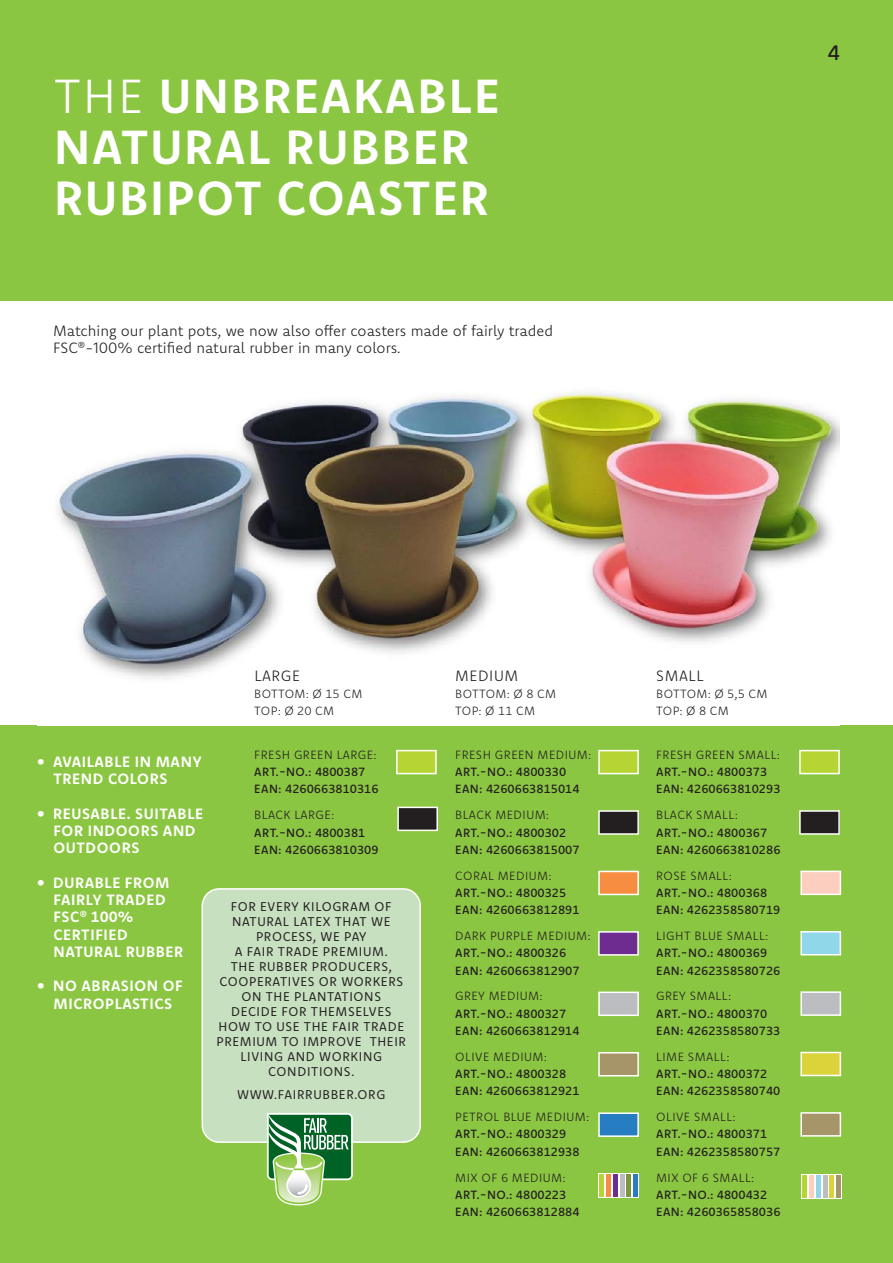
<style>
.page{position:relative;width:893px;height:1263px;background:#8bc642}
.page>*{position:absolute;margin:0;border:0;box-sizing:border-box;transform-origin:0 0}
.Fliesstext{font:700 48px/51px "Komet Pro";letter-spacing:.04em;color:#fff}
.t1{font:500 21px "Komet Pro";color:#231f20}
.Fliesstext-2{font:700 15px/17.2px "Komet Pro";letter-spacing:.04em;color:#fff}
.t2{font:300 15px/17.2px "Komet Pro";color:#231f20}
.t3{font:12.75px/15px "Komet Pro";letter-spacing:.05em;color:#231f20;text-align:center}
.t4{font:500 12px "Komet Pro";color:#231f20}
.t5{font:300 12px/17.2px "Komet Pro";letter-spacing:.04em;color:#231f20}
.s1{font-weight:300}
.s2{font-weight:500}
</style>
<div class="page">
<div style="left:598px;top:991px;width:41px;height:25px;background:#bcbdc0;border:2px solid #fff"></div>
<div style="left:598px;top:1052px;width:41px;height:24px;background:#a59568;border:2px solid #fff"></div>
<div style="left:598px;top:1112px;width:41px;height:25px;background:#277dc1;border:2px solid #fff"></div>
<div style="left:598px;top:931px;width:41px;height:25px;background:#6e2c91;border:2px solid #fff"></div>
<div style="left:599px;top:811px;width:39px;height:23px;background:#231f20"></div>
<div style="left:598px;top:810px;width:41px;height:25px;border:2px solid #fff"></div>
<div style="left:599px;top:751px;width:39px;height:22px;background:#b7d435"></div>
<div style="left:598px;top:750px;width:41px;height:24px;border:2px solid #fff"></div>
<div style="left:598px;top:871px;width:41px;height:24px;background:#f68d40;border:2px solid #fff"></div>
<svg style="left:598px;top:1173px;width:41px;height:24px"></svg>
<hr style="left:620px;top:1173px;width:4px;height:23px;background:#bcbdc0">
<hr style="left:627px;top:1173px;width:4px;height:23px;background:#7b9540">
<hr style="left:634px;top:1173px;width:4px;height:23px;background:#277dc1">
<hr style="left:613px;top:1173px;width:4px;height:23px;background:#6e2c91">
<div style="left:599px;top:1173px;width:5px;height:23px;background:#b7d435"></div>
<hr style="left:606px;top:1173px;width:4px;height:23px;background:#f68d40">
<div style="left:398px;top:807px;width:39px;height:23px;background:#231f20"></div>
<div style="left:397px;top:807px;width:41px;height:24px;border:2px solid #fff"></div>
<div style="left:397px;top:751px;width:39px;height:22px;background:#b7d435"></div>
<div style="left:396px;top:750px;width:41px;height:24px;border:2px solid #fff"></div>
<div style="left:800px;top:811px;width:39px;height:23px;background:#231f20"></div>
<div style="left:799px;top:810px;width:41px;height:25px;border:2px solid #fff"></div>
<div style="left:801px;top:871px;width:39px;height:23px;background:#fbcec0"></div>
<div style="left:800px;top:871px;width:41px;height:24px;border:2px solid #fff"></div>
<div style="left:801px;top:932px;width:39px;height:23px;background:#90d7e9"></div>
<div style="left:800px;top:931px;width:41px;height:24px;border:2px solid #fff"></div>
<div style="left:801px;top:992px;width:39px;height:23px;background:#bcbdc0"></div>
<div style="left:800px;top:991px;width:41px;height:25px;border:2px solid #fff"></div>
<div style="left:801px;top:1052px;width:39px;height:23px;background:#dbd33a"></div>
<div style="left:800px;top:1052px;width:41px;height:24px;border:2px solid #fff"></div>
<div style="left:801px;top:1113px;width:39px;height:23px;background:#a59568"></div>
<div style="left:800px;top:1112px;width:41px;height:24px;border:2px solid #fff"></div>
<div style="left:800px;top:751px;width:39px;height:22px;background:#b7d435"></div>
<div style="left:799px;top:750px;width:41px;height:24px;border:2px solid #fff"></div>
<div style="left:0;top:301px;width:893px;height:424px;background:#fff"></div>
<img style="left:57px;top:391px;width:783px;height:288px">
<div style="left:202px;top:889px;width:218px;height:253px;background:#c7e0bf;border-radius:17px"></div>
<div style="left:202px;top:888px;width:219px;height:255px;border:2px solid #fff;border-radius:17px"></div>
<svg style="left:267px;top:1113px;width:86px;height:92px"></svg>
<svg style="left:801px;top:1174px;width:41px;height:24px"></svg>
<hr style="left:823px;top:1175px;width:4px;height:23px;background:#bcbdc0">
<hr style="left:830px;top:1175px;width:4px;height:23px;background:#dbd33a">
<div style="left:836px;top:1175px;width:5px;height:23px;background:#a59568"></div>
<hr style="left:816px;top:1175px;width:4px;height:23px;background:#90d6e8">
<div style="left:802px;top:1175px;width:5px;height:23px;background:#b7d435"></div>
<hr style="left:809px;top:1175px;width:4px;height:23px;background:#fbcec0">
<p class="Fliesstext" style="left:54px;top:70px;width:447px"><span class="s1">THE</span> UNBREAKABLE<br>NATURAL RUBBER<br>RUBIPOT COASTER</p>
<p class="t2" style="left:53px;top:322px;width:501px">Matching our plant pots, we now also offer coasters made of fairly traded<br>FSC®-100% certified natural rubber in many colors.</p>
<p class="t1" style="left:828px;top:39px;width:14px">4</p>
<p class="Fliesstext-2" style="left:53px;top:753px;width:150px;text-indent:-17px">• AVAILABLE IN MANY<br>TREND COLORS</p>
<p class="Fliesstext-2" style="left:53px;top:805px;width:151px;text-indent:-17px">• REUSABLE. SUITABLE<br>FOR INDOORS AND<br>OUTDOORS</p>
<p class="Fliesstext-2" style="left:53px;top:874px;width:131px;text-indent:-17px">• DURABLE FROM<br>FAIRLY TRADED<br>FSC® 100%<br>CERTIFIED<br>NATURAL RUBBER</p>
<p class="Fliesstext-2" style="left:36px;top:977px;width:148px;text-align:center">• NO ABRASION OF<br>MICROPLASTICS</p>
<p class="t2" style="left:254px;top:667px;width:47px">LARGE</p>
<p class="t5" style="left:254px;top:685px;width:110px">BOTTOM: Ø 15 CM<br>TOP: Ø 20 CM</p>
<p class="t5" style="left:254px;top:746px;width:124px">FRESH GREEN LARGE:<br><span class="s2">ART.-NO.: 4800387</span></p>
<p class="t4" style="left:254px;top:781px;width:126px">EAN: 4260663810316</p>
<p class="t5" style="left:254px;top:806px;width:82px">BLACK LARGE:</p>
<p class="t4" style="left:254px;top:824px;width:113px">ART.-NO.: 4800381</p>
<p class="t4" style="left:254px;top:842px;width:126px">EAN: 4260663810309</p>
<p class="t3" style="left:231px;top:899px;width:162px">FOR EVERY KILOGRAM OF</p>
<p class="t3" style="left:232px;top:914px;width:160px">NATURAL LATEX THAT WE</p>
<p class="t3" style="left:256px;top:929px;width:112px">PROCESS, WE PAY</p>
<p class="t3" style="left:231px;top:944px;width:163px">A FAIR TRADE PREMIUM.<br>THE RUBBER PRODUCERS,</p>
<p class="t3" style="left:219px;top:974px;width:185px">COOPERATIVES OR WORKERS<br>ON THE PLANTATIONS</p>
<p class="t3" style="left:216px;top:1004px;width:191px">DECIDE FOR THEMSELVES<br>HOW TO USE THE FAIR TRADE<br>PREMIUM TO IMPROVE THEIR<br>LIVING AND WORKING<br>CONDITIONS.</p>
<p class="t3" style="left:237px;top:1087px;width:150px">WWW.FAIRRUBBER.ORG</p>
<p class="t2" style="left:455px;top:667px;width:64px">MEDIUM</p>
<p class="t5" style="left:455px;top:685px;width:102px">BOTTOM: Ø 8 CM</p>
<p class="t5" style="left:455px;top:702px;width:81px">TOP: Ø 11 CM</p>
<p class="t5" style="left:455px;top:746px;width:138px">FRESH GREEN MEDIUM:<br><span class="s2">ART.-NO.: 4800330</span></p>
<p class="t4" style="left:455px;top:781px;width:126px">EAN: 4260663815014</p>
<p class="t5" style="left:455px;top:806px;width:95px">BLACK MEDIUM:</p>
<p class="t4" style="left:455px;top:824px;width:113px">ART.-NO.: 4800302</p>
<p class="t4" style="left:455px;top:842px;width:126px">EAN: 4260663815007</p>
<p class="t5" style="left:455px;top:866px;width:98px">CORAL MEDIUM:</p>
<p class="t4" style="left:455px;top:885px;width:113px">ART.-NO.: 4800325</p>
<p class="t4" style="left:455px;top:902px;width:126px">EAN: 4260663812891</p>
<p class="t5" style="left:455px;top:927px;width:137px">DARK PURPLE MEDIUM:</p>
<p class="t4" style="left:455px;top:945px;width:113px">ART.-NO.: 4800326</p>
<p class="t4" style="left:455px;top:962px;width:126px">EAN: 4260663812907</p>
<p class="t5" style="left:455px;top:987px;width:89px">GREY MEDIUM:</p>
<p class="t4" style="left:455px;top:1006px;width:113px">ART.-NO.: 4800327</p>
<p class="t4" style="left:455px;top:1023px;width:126px">EAN: 4260663812914</p>
<p class="t5" style="left:455px;top:1048px;width:93px">OLIVE MEDIUM:</p>
<p class="t4" style="left:455px;top:1066px;width:113px">ART.-NO.: 4800328</p>
<p class="t4" style="left:455px;top:1083px;width:126px">EAN: 4260663812921</p>
<p class="t5" style="left:455px;top:1108px;width:136px">PETROL BLUE MEDIUM:</p>
<p class="t4" style="left:455px;top:1126px;width:113px">ART.-NO.: 4800329</p>
<p class="t4" style="left:455px;top:1144px;width:126px">EAN: 4260663812938</p>
<p class="t5" style="left:455px;top:1168px;width:112px">MIX OF 6 MEDIUM:</p>
<p class="t4" style="left:455px;top:1187px;width:113px">ART.-NO.: 4800223</p>
<p class="t4" style="left:455px;top:1204px;width:126px">EAN: 4260663812884</p>
<p class="t2" style="left:656px;top:667px;width:49px">SMALL</p>
<p class="t5" style="left:656px;top:685px;width:113px">BOTTOM: Ø 5,5 CM<br>TOP: Ø 8 CM</p>
<p class="t5" style="left:656px;top:746px;width:126px">FRESH GREEN SMALL:<br><span class="s2">ART.-NO.: 4800373</span></p>
<p class="t4" style="left:656px;top:781px;width:126px">EAN: 4260663810293</p>
<p class="t5" style="left:656px;top:806px;width:83px">BLACK SMALL:</p>
<p class="t4" style="left:656px;top:824px;width:113px">ART.-NO.: 4800367</p>
<p class="t4" style="left:656px;top:842px;width:126px">EAN: 4260663810286</p>
<p class="t5" style="left:656px;top:866px;width:77px">ROSE SMALL:</p>
<p class="t4" style="left:656px;top:885px;width:113px">ART.-NO.: 4800368</p>
<p class="t4" style="left:656px;top:902px;width:126px">EAN: 4262358580719</p>
<p class="t5" style="left:656px;top:927px;width:114px">LIGHT BLUE SMALL:</p>
<p class="t4" style="left:656px;top:945px;width:113px">ART.-NO.: 4800369</p>
<p class="t4" style="left:656px;top:962px;width:126px">EAN: 4262358580726</p>
<p class="t5" style="left:656px;top:987px;width:77px">GREY SMALL:</p>
<p class="t4" style="left:656px;top:1006px;width:113px">ART.-NO.: 4800370</p>
<p class="t4" style="left:656px;top:1023px;width:126px">EAN: 4262358580733</p>
<p class="t5" style="left:656px;top:1048px;width:75px">LIME SMALL:</p>
<p class="t4" style="left:656px;top:1066px;width:113px">ART.-NO.: 4800372</p>
<p class="t4" style="left:656px;top:1083px;width:126px">EAN: 4262358580740</p>
<p class="t5" style="left:656px;top:1108px;width:81px">OLIVE SMALL:</p>
<p class="t4" style="left:656px;top:1126px;width:113px">ART.-NO.: 4800371</p>
<p class="t4" style="left:656px;top:1144px;width:126px">EAN: 4262358580757</p>
<p class="t5" style="left:656px;top:1168px;width:100px">MIX OF 6 SMALL:</p>
<p class="t4" style="left:656px;top:1187px;width:113px">ART.-NO.: 4800432</p>
<p class="t4" style="left:656px;top:1204px;width:126px">EAN: 4260365858036</p>
</div>
